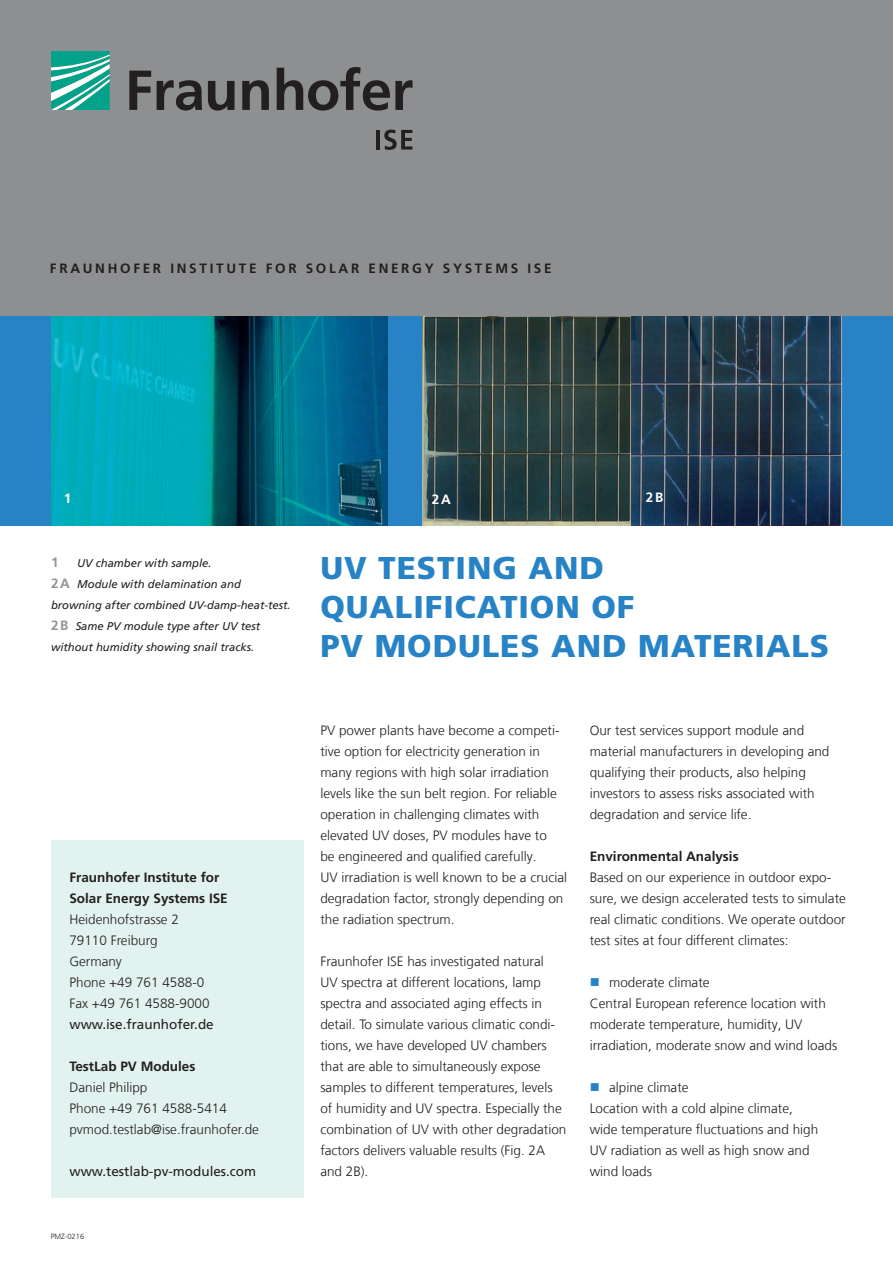
<style>
.page{position:relative;width:893px;height:1263px;background:#fff}
.page>*{position:absolute;margin:0;border:0;box-sizing:border-box;transform-origin:0 0}
.t1{font:900 31.5px/39px "Frutiger LT Com";letter-spacing:.03em;color:#2783c5}
.t2{font:300 13.5px/21px "Frutiger LT Com";color:#231f20}
.t3{font:700 13.5px/21px "Frutiger LT Com";color:#231f20}
.t4{font:13.5px "Frutiger LT Com";color:#231f20}
.t5{font:700 13.5px "Frutiger LT Com";letter-spacing:.2em;color:#231f20}
.t6{font:700 13.5px "Frutiger LT Com";color:#fff}
.t7{font:italic 11.25px/21px "Frutiger LT Com";color:#231f20}
.t8{font:300 7.5px "Frutiger LT Com";color:#231f20}
.s1{font-weight:700;font-style:normal;font-size:13.5px;color:#939598}
.s2{font-weight:700;font-style:normal;font-size:13.5px;color:#fff}
.s3{color:#2783c5}
</style>
<div class="page">
<div style="left:0;top:315px;width:893px;height:210px;background:#2783c5"></div>
<div style="left:51px;top:840px;width:252px;height:357px;background:#e2f2ef"></div>
<img style="left:51px;top:315px;width:337px;height:210px">
<img style="left:422px;top:315px;width:419px;height:210px">
<div style="left:0;top:0;width:893px;height:315px;background:#8e8f90"></div>
<svg style="left:51px;top:51px;width:59px;height:59px;background:#49baa9"></svg>
<svg style="left:129px;top:67px;width:283px;height:44px"></svg>
<hr style="left:376px;top:130px;width:4px;height:20px;background:#231f20">
<svg style="left:384px;top:130px;width:28px;height:20px"></svg>
<p class="t5" style="left:50px;top:260px;width:503px">FRAUNHOFER INSTITUTE FOR SOLAR ENERGY SYSTEMS ISE</p>
<p class="t6" style="left:64px;top:491px;width:9px">1</p>
<p class="t6" style="left:432px;top:491px;width:20px">2A</p>
<p class="t6" style="left:646px;top:490px;width:19px">2B</p>
<p class="t7" style="left:51px;top:553px;width:241px"><span class="s1">1</span><span class="s2">A</span> UV chamber with sample.<br><span class="s1">2A</span> Module with delamination and browning after combined UV-damp-heat-test.<br><span class="s1">2B</span> Same PV module type after UV test without humidity showing snail tracks.</p>
<p class="t3" style="left:69px;top:867px;width:160px">Fraunhofer Institute for<br>Solar Energy Systems ISE</p>
<p class="t2" style="left:69px;top:909px;width:142px">Heidenhofstrasse 2<br>79110 Freiburg<br>Germany<br>Phone +49 761 4588-0<br>Fax +49 761 4588-9000</p>
<p class="t4" style="left:69px;top:1016px;width:146px">www.ise.fraunhofer.de</p>
<p class="t3" style="left:69px;top:1056px;width:128px">TestLab PV Modules</p>
<p class="t2" style="left:69px;top:1077px;width:191px">Daniel Philipp<br>Phone +49 761 4588-5414 pvmod.testlab@ise.fraunhofer.de</p>
<p class="t4" style="left:69px;top:1163px;width:188px">www.testlab-pv-modules.com</p>
<p class="t8" style="left:51px;top:1232px;width:35px">PMZ-0216</p>
<h1 class="t1" style="left:320px;top:549px;width:510px">UV TESTING AND<br>QUALIFICATION OF<br>PV MODULES AND MATERIALS</h1>
<p class="t2" style="left:320px;top:720px;width:248px">PV power plants have become a competi&shy;tive option for electricity generation in many regions with high solar irradiation levels like the sun belt region. For reliable operation in challenging climates with elevated UV doses, PV modules have to<br>be engineered and qualified carefully.<br>UV irradiation is well known to be a crucial degradation factor, strongly depending on the radiation spectrum.</p>
<p class="t2" style="left:320px;top:951px;width:248px">Fraunhofer ISE has investigated natural<br>UV spectra at different locations, lamp spectra and associated aging effects in detail. To simulate various climatic condi&shy;tions, we have developed UV chambers that are able to simultaneously expose samples to different temperatures, levels of humidity and UV spectra. Especially the combination of UV with other degradation factors delivers valuable results (Fig. 2A and 2B).</p>
<p class="t2" style="left:590px;top:720px;width:241px">Our test services support module and material manufacturers in developing and qualifying their products, also helping investors to assess risks associated with degradation and service life.</p>
<p class="t3" style="left:590px;top:846px;width:151px">Environmental Analysis</p>
<p class="t2" style="left:590px;top:867px;width:258px">Based on our experience in outdoor expo&shy;sure, we design accelerated tests to simulate real climatic conditions. We operate outdoor test sites at four different climates:</p>
<p class="t2" style="left:590px;top:972px;width:249px"><span class="s3">■</span> moderate climate<br>Central European reference location with moderate temperature, humidity, UV irradiation, moderate snow and wind loads</p>
<p class="t2" style="left:590px;top:1077px;width:230px"><span class="s3">■</span> alpine climate<br>Location with a cold alpine climate, wide temperature fluctuations and high<br>UV radiation as well as high snow and wind loads</p>
</div>
